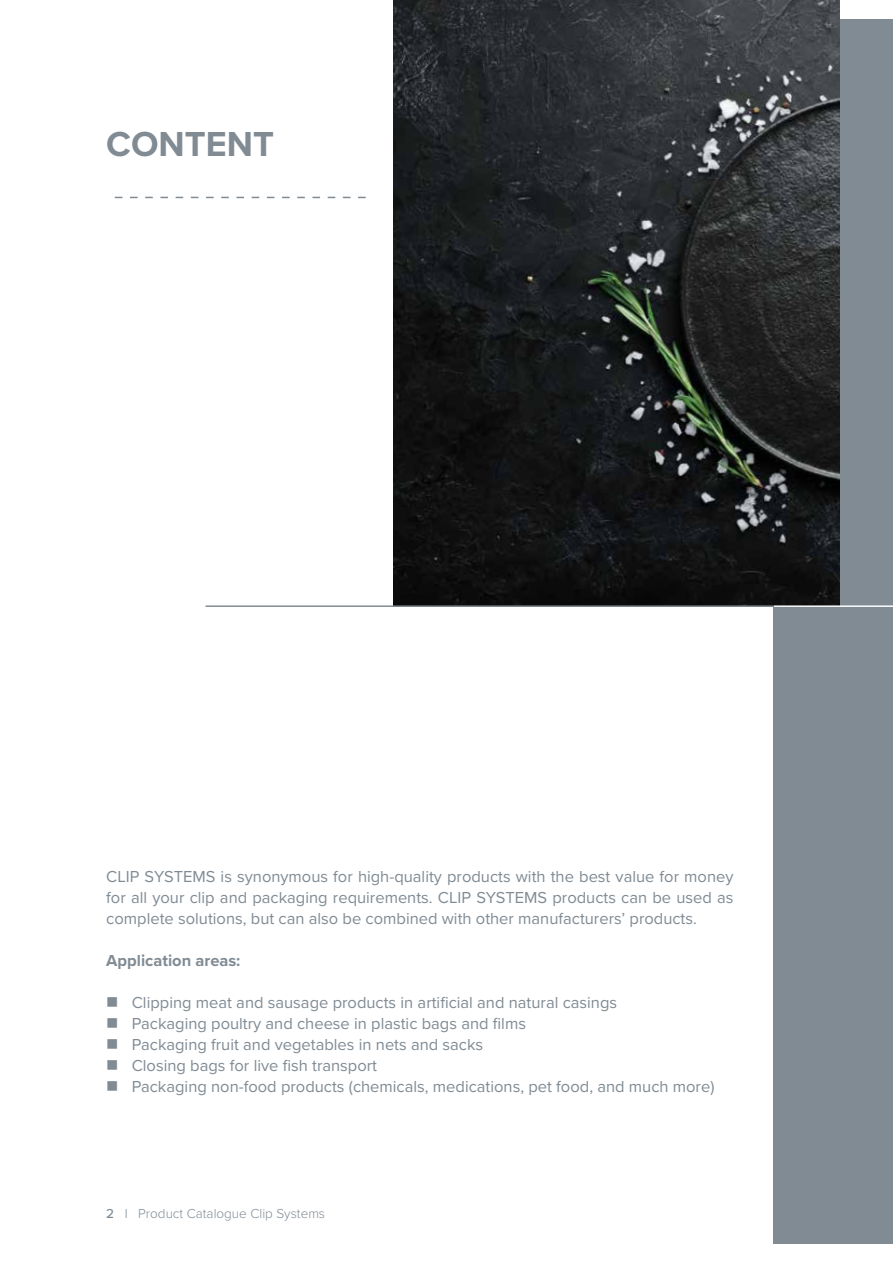
<style>
.page{position:relative;width:893px;height:1263px;background:#fff}
.page>*{position:absolute;margin:0;border:0;box-sizing:border-box;transform-origin:0 0}
.t1{font:700 36px "Proxima Nova";color:#808b94}
.t2{font:16.5px/21px "Proxima Nova";color:#808b94;text-align:justify}
.t3{font:700 16.5px "Proxima Nova";color:#808b94}
.t4{font:300 13.5px "Proxima Nova";color:#808b94}
.s1{font-weight:500}
</style>
<div class="page">
<div style="left:774px;top:19px;width:119px;height:1225px;background:#808b94"></div>
<img style="left:393px;top:0;width:447px;height:605px">
<hr style="left:774px;top:605px;width:119px;height:2px;background:#fff">
<hr style="left:206px;top:605px;width:568px;height:2px;background:#808b94">
<svg style="left:115px;top:197px;width:251px;height:1px"></svg>
<h1 class="t1" style="left:106px;top:117px;width:169px">CONTENT</h1>
<p class="t2" style="left:106px;top:865px;width:629px">CLIP SYSTEMS is synonymous for high-quality products with the best value for money for all your clip and packaging requirements. CLIP SYSTEMS products can be used as complete solutions, but can also be combined with other manufacturers’ products.</p>
<p class="t3" style="left:106px;top:948px;width:136px">Application areas:</p>
<p class="t2" style="left:132px;top:991px;width:584px;text-align:left">Clipping meat and sausage products in artificial and natural casings<br>Packaging poultry and cheese in plastic bags and films<br>Packaging fruit and vegetables in nets and sacks<br>Closing bags for live fish transport<br>Packaging non-food products (chemicals, medications, pet food, and much more)</p>
<p class="t4" style="left:106px;top:1203px;width:220px"><span class="s1">2</span> I Product Catalogue Clip Systems</p>
</div>
